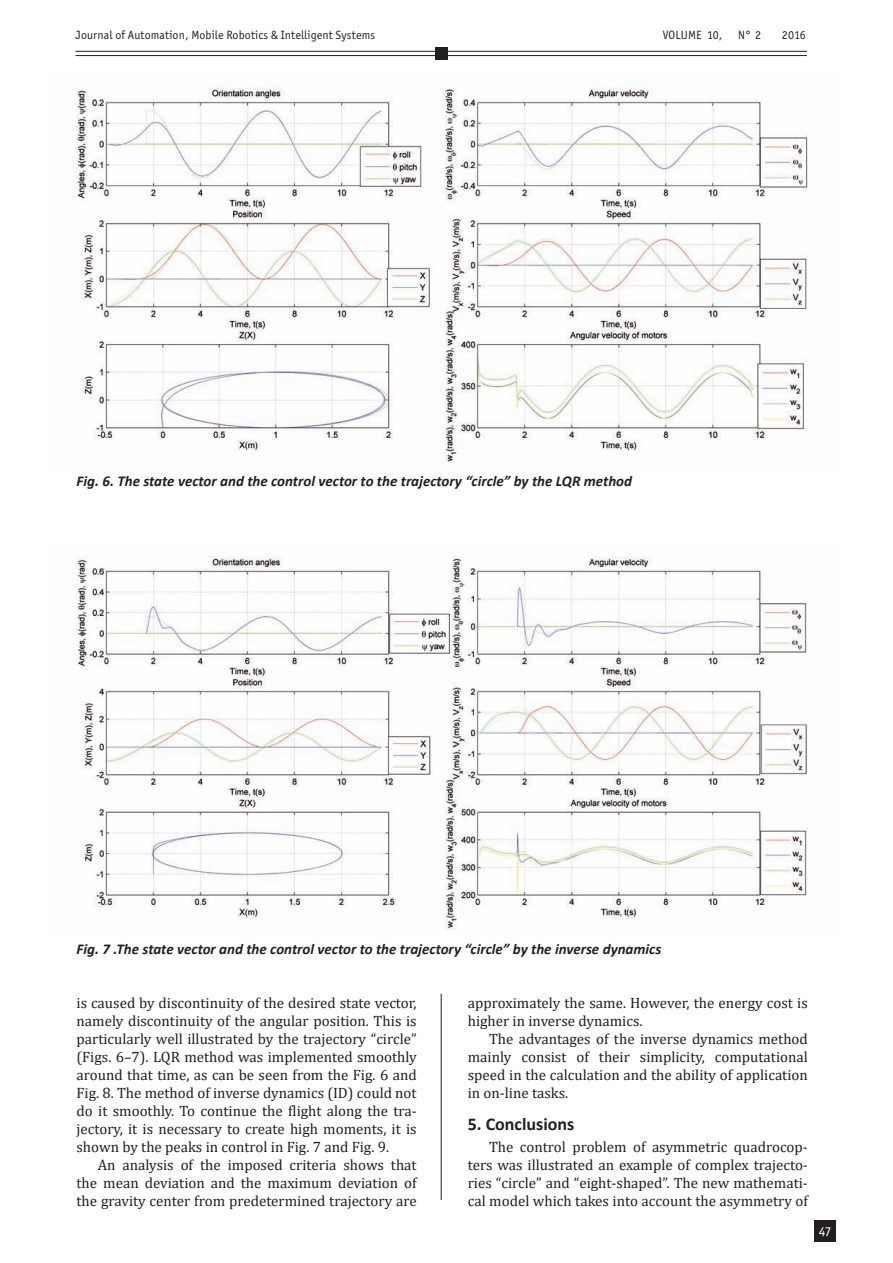
<style>
.page{position:relative;width:893px;height:1263px;background:#fff}
.page>*{position:absolute;margin:0;border:0;box-sizing:border-box;transform-origin:0 0}
.t1{font:700 18px "Calibri";color:#231f20}
.t2{font:15px/18px "Cambria";color:#231f20;text-align:justify}
.t3{font:italic 700 15px "Calibri";color:#231f20}
.t4{font:13.5px "Officina Sans ITC";color:#fff}
.t5{font:12px "Officina Sans ITC";letter-spacing:.01em;color:#231f20}
</style>
<div class="page">
<hr style="left:75px;top:51px;width:732px;height:1px;background:#231f20">
<hr style="left:75px;top:55px;width:732px;height:1px;background:#231f20">
<div style="left:435px;top:47px;width:13px;height:13px;background:#231f20"></div>
<hr style="left:441px;top:86px;width:1px;height:1114px;background:#231f20">
<div style="left:815px;top:1220px;width:21px;height:22px;background:#231f20"></div>
<div style="left:49px;top:70px;width:790px;height:469px;background:#fff"></div>
<img style="left:76px;top:87px;width:732px;height:375px">
<img style="left:76px;top:539px;width:732px;height:402px">
<p class="t5" style="left:76px;top:28px;width:301px">Journal of Automation, Mobile Robotics &amp; Intelligent Systems</p>
<p class="t5" style="left:663px;top:28px;width:61px">VOLUME 10,</p>
<p class="t5" style="left:738px;top:28px;width:25px">N° 2</p>
<p class="t5" style="left:782px;top:28px;width:25px">2016</p>
<p class="t3" style="left:77px;top:470px;width:557px">Fig. 6. The state vector and the control vector to the trajectory “circle” by the LQR method</p>
<p class="t3" style="left:77px;top:938px;width:586px">Fig. 7 .The state vector and the control vector to the trajectory “circle” by the inverse dynamics</p>
<p class="t2" style="left:77px;top:994px;width:342px">is caused by discontinuity of the desired state vector, namely discontinuity of the angular position. This is particularly well illustrated by the trajectory “circle” (Figs. 6–7). LQR method was implemented smoothly around that time, as can be seen from the Fig. 6 and Fig. 8. The method of inverse dynamics (ID) could not do it smoothly. To continue the flight along the tra&shy;jectory, it is necessary to create high moments, it is shown by the peaks in control in Fig. 7 and Fig. 9.</p>
<p class="t2" style="left:77px;top:1156px;width:342px;text-indent:21px">An analysis of the imposed criteria shows that the mean deviation and the maximum deviation of the gravity center from predetermined trajectory are</p>
<p class="t2" style="left:468px;top:994px;width:342px">approximately the same. However, the energy cost is higher in inverse dynamics.</p>
<p class="t2" style="left:468px;top:1030px;width:342px;text-indent:21px">The advantages of the inverse dynamics method mainly consist of their simplicity, computational speed in the calculation and the ability of application in on-line tasks.</p>
<p class="t1" style="left:468px;top:1111px;width:108px">5. Conclusions</p>
<p class="t2" style="left:468px;top:1138px;width:342px;text-indent:21px">The control problem of asymmetric quadrocop&shy;ters was illustrated an example of complex trajecto&shy;ries “circle” and “eight-shaped”. The new mathemati&shy;cal model which takes into account the asymmetry of</p>
<p class="t4" style="left:819px;top:1224px;width:15px">47</p>
</div>
